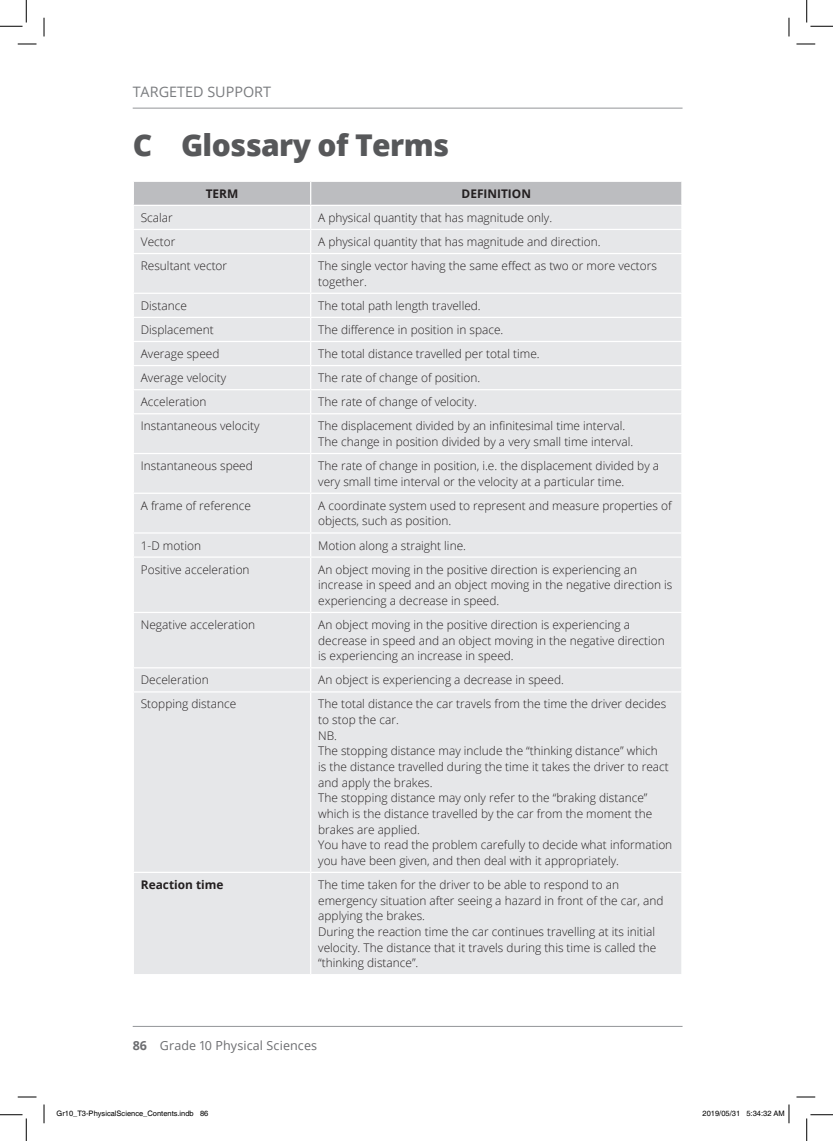
<style>
.page{position:relative;width:833px;height:1141px;background:#fff}
.page>*{position:absolute;margin:0;border:0;box-sizing:border-box;transform-origin:0 0}
.t1{font:800 30px "Open Sans";letter-spacing:-.02em;color:#57585a}
.t2{font:14.38px "Open Sans";color:#7a7c7f}
.t3{font:12.5px "Open Sans";letter-spacing:.01em;color:#6c6d70}
.t4{font:300 11.88px/15.6px "Open Sans";color:#231f20}
.t5{font:700 11.88px "Open Sans";color:#231f20}
.t6{font:7.5px "Helvetica";color:#000}
.s1{font-weight:700}
</style>
<div class="page">
<hr style="left:133px;top:108px;width:549px;height:1px;background:#939598">
<hr style="left:133px;top:1025px;width:549px;height:1px;background:#939598">
<div style="left:134px;top:254px;width:547px;height:719px;background:#e6e7e9"></div>
<svg style="left:133px;top:181px;width:549px;height:72px;background:#dadbdd"></svg>
<hr style="left:310px;top:254px;width:1px;height:38px;background:#fff">
<hr style="left:133px;top:292px;width:177px;height:2px;background:#fff">
<hr style="left:310px;top:292px;width:372px;height:2px;background:#fff">
<hr style="left:133px;top:317px;width:177px;height:1px;background:#fff">
<hr style="left:310px;top:317px;width:372px;height:1px;background:#fff">
<hr style="left:133px;top:341px;width:177px;height:1px;background:#fff">
<hr style="left:310px;top:341px;width:372px;height:1px;background:#fff">
<hr style="left:133px;top:365px;width:177px;height:1px;background:#fff">
<hr style="left:310px;top:365px;width:372px;height:1px;background:#fff">
<hr style="left:133px;top:389px;width:177px;height:1px;background:#fff">
<hr style="left:310px;top:389px;width:372px;height:1px;background:#fff">
<svg style="left:310px;top:294px;width:1px;height:119px"></svg>
<hr style="left:133px;top:413px;width:177px;height:1px;background:#fff">
<hr style="left:310px;top:413px;width:372px;height:1px;background:#fff">
<hr style="left:310px;top:414px;width:1px;height:39px;background:#fff">
<hr style="left:133px;top:453px;width:177px;height:1px;background:#fff">
<hr style="left:310px;top:453px;width:372px;height:1px;background:#fff">
<hr style="left:310px;top:454px;width:1px;height:38px;background:#fff">
<hr style="left:133px;top:492px;width:177px;height:2px;background:#fff">
<hr style="left:310px;top:492px;width:372px;height:2px;background:#fff">
<hr style="left:310px;top:494px;width:1px;height:38px;background:#fff">
<hr style="left:133px;top:532px;width:177px;height:1px;background:#fff">
<hr style="left:310px;top:532px;width:372px;height:1px;background:#fff">
<svg style="left:310px;top:533px;width:1px;height:23px"></svg>
<hr style="left:133px;top:556px;width:177px;height:1px;background:#fff">
<hr style="left:310px;top:556px;width:372px;height:1px;background:#fff">
<hr style="left:310px;top:557px;width:1px;height:54px;background:#fff">
<hr style="left:133px;top:611px;width:177px;height:2px;background:#fff">
<hr style="left:310px;top:611px;width:372px;height:2px;background:#fff">
<hr style="left:310px;top:613px;width:1px;height:54px;background:#fff">
<hr style="left:133px;top:667px;width:177px;height:1px;background:#fff">
<hr style="left:310px;top:667px;width:372px;height:1px;background:#fff">
<svg style="left:310px;top:668px;width:1px;height:23px"></svg>
<hr style="left:133px;top:691px;width:177px;height:1px;background:#fff">
<hr style="left:310px;top:691px;width:372px;height:1px;background:#fff">
<hr style="left:310px;top:692px;width:1px;height:179px;background:#fff">
<hr style="left:133px;top:871px;width:177px;height:1px;background:#fff">
<hr style="left:310px;top:871px;width:372px;height:1px;background:#fff">
<hr style="left:310px;top:872px;width:1px;height:101px;background:#fff">
<svg style="left:18px;top:43px;width:18px;height:2px"></svg>
<svg style="left:796px;top:43px;width:18px;height:2px"></svg>
<svg style="left:18px;top:1096px;width:18px;height:1px"></svg>
<svg style="left:796px;top:1096px;width:18px;height:1px"></svg>
<svg style="left:43px;top:18px;width:2px;height:18px"></svg>
<svg style="left:43px;top:1104px;width:2px;height:19px"></svg>
<svg style="left:788px;top:18px;width:1px;height:18px"></svg>
<svg style="left:0;top:0;width:27px;height:27px"></svg>
<svg style="left:0;top:1114px;width:27px;height:26px"></svg>
<svg style="left:806px;top:0;width:26px;height:27px"></svg>
<svg style="left:806px;top:1114px;width:26px;height:26px"></svg>
<svg style="left:788px;top:1104px;width:1px;height:19px"></svg>
<p class="t2" style="left:133px;top:82px;width:140px">TARGETED SUPPORT</p>
<h1 class="t1" style="left:133px;top:122px;width:318px">C Glossary of Terms</h1>
<p class="t5" style="left:205px;top:185px;width:34px">TERM</p>
<p class="t5" style="left:461px;top:185px;width:71px">DEFINITION</p>
<p class="t4" style="left:141px;top:209px;width:34px">Scalar</p>
<p class="t4" style="left:318px;top:209px;width:235px">A physical quantity that has magnitude only.</p>
<p class="t4" style="left:141px;top:233px;width:36px">Vector</p>
<p class="t4" style="left:318px;top:233px;width:284px">A physical quantity that has magnitude and direction.</p>
<p class="t4" style="left:141px;top:258px;width:88px">Resultant vector</p>
<p class="t4" style="left:318px;top:258px;width:340px">The single vector having the same effect as two or more vectors together.</p>
<p class="t4" style="left:141px;top:297px;width:48px">Distance</p>
<p class="t4" style="left:318px;top:297px;width:164px">The total path length travelled.</p>
<p class="t4" style="left:141px;top:321px;width:74px">Displacement</p>
<p class="t4" style="left:318px;top:321px;width:187px">The difference in position in space.</p>
<p class="t4" style="left:141px;top:345px;width:80px">Average speed</p>
<p class="t4" style="left:318px;top:345px;width:223px">The total distance travelled per total time.</p>
<p class="t4" style="left:141px;top:369px;width:87px">Average velocity</p>
<p class="t4" style="left:318px;top:369px;width:164px">The rate of change of position.</p>
<p class="t4" style="left:141px;top:394px;width:67px">Acceleration</p>
<p class="t4" style="left:318px;top:394px;width:160px">The rate of change of velocity.</p>
<p class="t4" style="left:141px;top:418px;width:120px">Instantaneous velocity</p>
<p class="t4" style="left:318px;top:418px;width:316px">The displacement divided by an infinitesimal time interval.<br>The change in position divided by a very small time interval.</p>
<p class="t4" style="left:141px;top:457px;width:113px">Instantaneous speed</p>
<p class="t4" style="left:318px;top:457px;width:342px">The rate of change in position, i.e. the displacement divided by a very small time interval or the velocity at a particular time.</p>
<p class="t4" style="left:141px;top:497px;width:111px">A frame of reference</p>
<p class="t4" style="left:318px;top:497px;width:355px">A coordinate system used to represent and measure properties of objects, such as position.</p>
<p class="t4" style="left:141px;top:537px;width:62px">1-D motion</p>
<p class="t4" style="left:318px;top:537px;width:149px">Motion along a straight line.</p>
<p class="t4" style="left:141px;top:561px;width:110px">Positive acceleration</p>
<p class="t4" style="left:318px;top:561px;width:355px">An object moving in the positive direction is experiencing an increase in speed and an object moving in the negative direction is experiencing a decrease in speed.</p>
<p class="t4" style="left:141px;top:616px;width:116px">Negative acceleration</p>
<p class="t4" style="left:318px;top:616px;width:348px">An object moving in the positive direction is experiencing a decrease in speed and an object moving in the negative direction is experiencing an increase in speed.</p>
<p class="t4" style="left:141px;top:672px;width:69px">Deceleration</p>
<p class="t4" style="left:318px;top:672px;width:247px">An object is experiencing a decrease in speed.</p>
<p class="t4" style="left:141px;top:696px;width:97px">Stopping distance</p>
<p class="t4" style="left:318px;top:696px;width:355px">The total distance the car travels from the time the driver decides to stop the car.<br>NB.<br>The stopping distance may include the “thinking distance” which<br>is the distance travelled during the time it takes the driver to react and apply the brakes.<br>The stopping distance may only refer to the “braking distance” which is the distance travelled by the car from the moment the brakes are applied.<br>You have to read the problem carefully to decide what information you have been given, and then deal with it appropriately.</p>
<p class="t5" style="left:141px;top:876px;width:84px">Reaction time</p>
<p class="t4" style="left:318px;top:876px;width:346px">The time taken for the driver to be able to respond to an emergency situation after seeing a hazard in front of the car, and applying the brakes.<br>During the reaction time the car continues travelling at its initial velocity. The distance that it travels during this time is called the “thinking distance”.</p>
<p class="t3" style="left:133px;top:1036px;width:186px"><span class="s1">86</span> Grade 10 Physical Sciences</p>
<p class="t6" style="left:56px;top:1108px;width:153px">Gr10_T3-PhysicalScience_Contents.indb 86</p>
<p class="t6" style="left:702px;top:1108px;width:84px">2019/05/31 5:34:32 AM</p>
</div>
